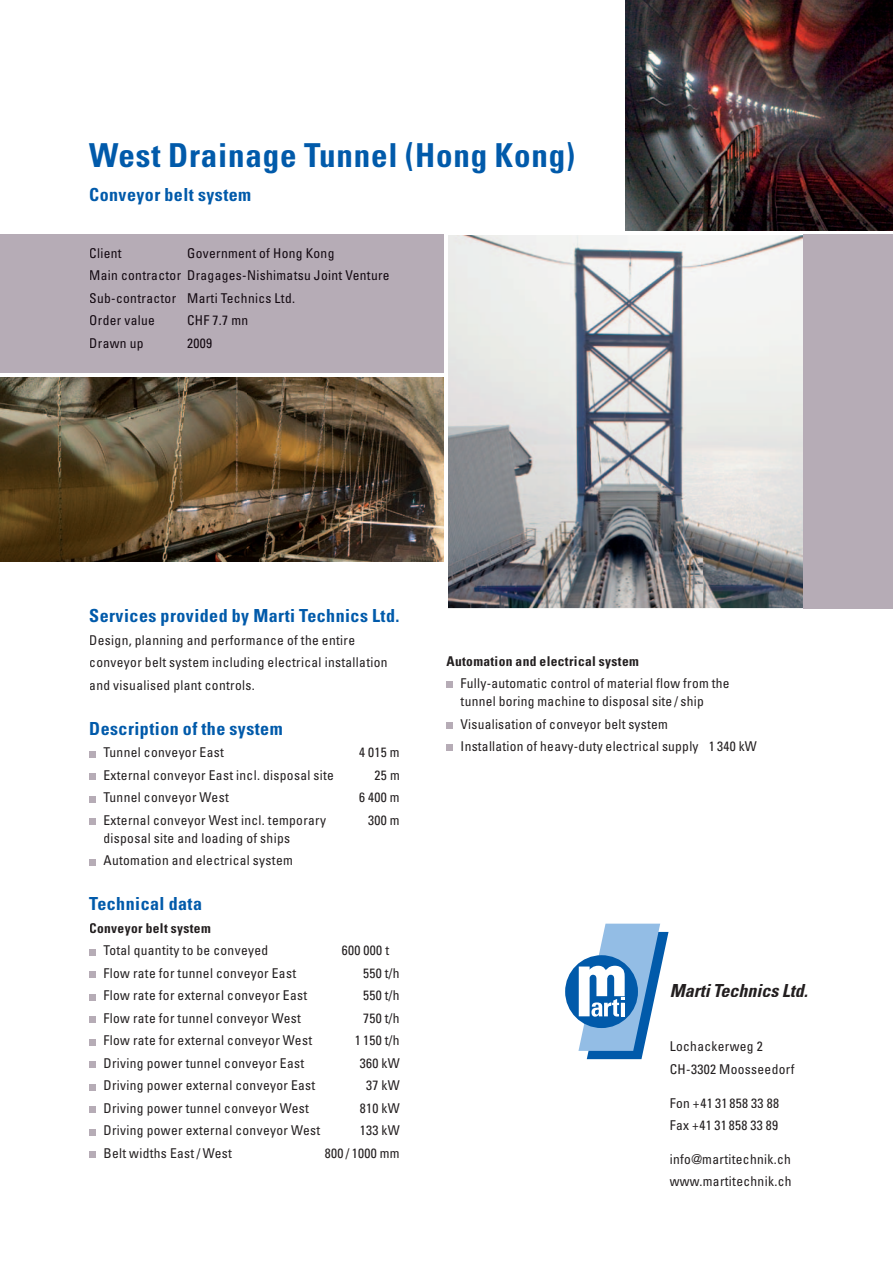
<style>
.page{position:relative;width:893px;height:1263px;background:#fff}
.page>*{position:absolute;margin:0;border:0;box-sizing:border-box;transform-origin:0 0}
.t1{font:700 condensed 33px "Univers";letter-spacing:.025em;color:#015aaa}
.t2{font:700 condensed 18px "Univers";letter-spacing:.025em;color:#015aaa}
.t3{font:italic 700 condensed 18px "Univers";color:#231f20}
.t4{font:condensed 13.5px/22.5px "Univers";letter-spacing:.025em;color:#231f20}
.t5{font:condensed 13.5px/22.5px "Univers";letter-spacing:.025em;color:#140a12}
.t6{font:700 condensed 13.5px "Univers";letter-spacing:.025em;color:#231f20}
</style>
<div class="page">
<div style="left:89px;top:751px;width:7px;height:6px;background:#b6acb6"></div>
<div style="left:89px;top:773px;width:7px;height:7px;background:#b6acb6"></div>
<div style="left:89px;top:796px;width:7px;height:6px;background:#b6acb6"></div>
<div style="left:89px;top:818px;width:7px;height:7px;background:#b6acb6"></div>
<div style="left:89px;top:859px;width:7px;height:6px;background:#b6acb6"></div>
<div style="left:89px;top:949px;width:7px;height:6px;background:#b6acb6"></div>
<div style="left:89px;top:971px;width:7px;height:7px;background:#b6acb6"></div>
<div style="left:89px;top:994px;width:7px;height:6px;background:#b6acb6"></div>
<div style="left:89px;top:1016px;width:7px;height:7px;background:#b6acb6"></div>
<div style="left:89px;top:1039px;width:7px;height:6px;background:#b6acb6"></div>
<div style="left:89px;top:1061px;width:7px;height:7px;background:#b6acb6"></div>
<div style="left:89px;top:1084px;width:7px;height:6px;background:#b6acb6"></div>
<div style="left:89px;top:1106px;width:7px;height:7px;background:#b6acb6"></div>
<div style="left:89px;top:1129px;width:7px;height:6px;background:#b6acb6"></div>
<div style="left:89px;top:1151px;width:7px;height:7px;background:#b6acb6"></div>
<div style="left:446px;top:681px;width:7px;height:7px;background:#b6acb6"></div>
<div style="left:446px;top:722px;width:7px;height:7px;background:#b6acb6"></div>
<div style="left:446px;top:744px;width:7px;height:7px;background:#b6acb6"></div>
<div style="left:0;top:234px;width:446px;height:140px;background:#b6acb6"></div>
<div style="left:565px;top:955px;width:73px;height:73px;background:#015aaa;border-radius:50%"></div>
<svg style="left:578px;top:924px;width:90px;height:135px"></svg>
<img style="left:448px;top:235px;width:253px;height:266px">
<img style="left:701px;top:234px;width:103px;height:374px">
<img style="left:448px;top:501px;width:255px;height:107px">
<img style="left:625px;top:0;width:268px;height:231px">
<img style="left:0;top:377px;width:444px;height:184px">
<hr style="left:0;top:373px;width:446px;height:3px;background:#fff">
<div style="left:804px;top:234px;width:89px;height:374px;background:#b6acb6"></div>
<hr style="left:445px;top:0;width:3px;height:647px;background:#fff">
<h1 class="t1" style="left:89px;top:135px;width:487px">West Drainage Tunnel (Hong Kong)</h1>
<h2 class="t2" style="left:89px;top:184px;width:163px">Conveyor belt system</h2>
<p class="t5" style="left:89px;top:242px;width:302px;text-indent:98px">Government of Hong Kong<br>Main contractor Dragages-Nishimatsu Joint Venture<br>Sub-contractor Marti Technics Ltd.<br>Order value</p>
<p class="t5" style="left:89px;top:242px;width:34px">Client</p>
<p class="t5" style="left:187px;top:309px;width:63px">CHF 7.7 mn</p>
<p class="t5" style="left:89px;top:332px;width:56px">Drawn up</p>
<p class="t5" style="left:187px;top:332px;width:26px">2009</p>
<h2 class="t2" style="left:89px;top:605px;width:312px">Services provided by Marti Technics Ltd.</h2>
<p class="t4" style="left:89px;top:629px;width:300px">Design, planning and performance of the entire conveyor belt system including electrical installation and visualised plant controls.</p>
<h2 class="t2" style="left:89px;top:717px;width:195px">Description of the system</h2>
<p class="t4" style="left:103px;top:741px;width:122px">Tunnel conveyor East</p>
<p class="t4" style="left:359px;top:741px;width:42px">4 015 m</p>
<p class="t4" style="left:103px;top:764px;width:232px">External conveyor East incl. disposal site</p>
<p class="t4" style="left:375px;top:764px;width:27px">25 m</p>
<p class="t4" style="left:103px;top:786px;width:127px">Tunnel conveyor West</p>
<p class="t4" style="left:359px;top:786px;width:42px">6 400 m</p>
<p class="t4" style="left:103px;top:809px;width:224px">External conveyor West incl. temporary</p>
<p class="t4" style="left:368px;top:809px;width:33px">300 m</p>
<p class="t4" style="left:103px;top:827px;width:191px">disposal site and loading of ships<br>Automation and electrical system</p>
<h2 class="t2" style="left:89px;top:893px;width:114px">Technical data</h2>
<p class="t6" style="left:89px;top:920px;width:123px">Conveyor belt system</p>
<p class="t4" style="left:103px;top:939px;width:166px">Total quantity to be conveyed</p>
<p class="t4" style="left:342px;top:939px;width:49px">600 000 t</p>
<p class="t4" style="left:103px;top:962px;width:194px">Flow rate for tunnel conveyor East</p>
<p class="t4" style="left:363px;top:962px;width:38px">550 t/h</p>
<p class="t4" style="left:103px;top:984px;width:205px">Flow rate for external conveyor East</p>
<p class="t4" style="left:363px;top:984px;width:38px">550 t/h</p>
<p class="t4" style="left:103px;top:1007px;width:199px">Flow rate for tunnel conveyor West</p>
<p class="t4" style="left:363px;top:1007px;width:38px">750 t/h</p>
<p class="t4" style="left:103px;top:1029px;width:210px">Flow rate for external conveyor West</p>
<p class="t4" style="left:355px;top:1029px;width:47px">1 150 t/h</p>
<p class="t4" style="left:103px;top:1052px;width:202px">Driving power tunnel conveyor East</p>
<p class="t4" style="left:360px;top:1052px;width:42px">360 kW</p>
<p class="t4" style="left:103px;top:1074px;width:213px">Driving power external conveyor East</p>
<p class="t4" style="left:366px;top:1074px;width:35px">37 kW</p>
<p class="t4" style="left:103px;top:1097px;width:207px">Driving power tunnel conveyor West</p>
<p class="t4" style="left:360px;top:1097px;width:42px">810 kW</p>
<p class="t4" style="left:103px;top:1119px;width:218px">Driving power external conveyor West</p>
<p class="t4" style="left:360px;top:1119px;width:42px">133 kW</p>
<p class="t4" style="left:103px;top:1142px;width:130px">Belt widths East / West</p>
<p class="t4" style="left:325px;top:1142px;width:77px">800 / 1000 mm</p>
<p class="t6" style="left:446px;top:652px;width:194px">Automation and electrical system</p>
<p class="t4" style="left:461px;top:674px;width:270px;line-height:18px">Fully-automatic control of material flow from the tunnel boring machine to disposal site / ship</p>
<p class="t4" style="left:461px;top:712px;width:298px">Visualisation of conveyor belt system<br>Installation of heavy-duty electrical supply 1 340 kW</p>
<h2 class="t3" style="left:670px;top:979px;width:140px">Marti Technics Ltd.</h2>
<p class="t4" style="left:670px;top:1035px;width:126px">Lochackerweg 2<br>CH-3302 Moosseedorf</p>
<p class="t4" style="left:670px;top:1091px;width:111px">Fon +41 31 858 33 88<br>Fax +41 31 858 33 89</p>
<p class="t4" style="left:670px;top:1147px;width:123px">info@martitechnik.ch www.martitechnik.ch</p>
</div>
